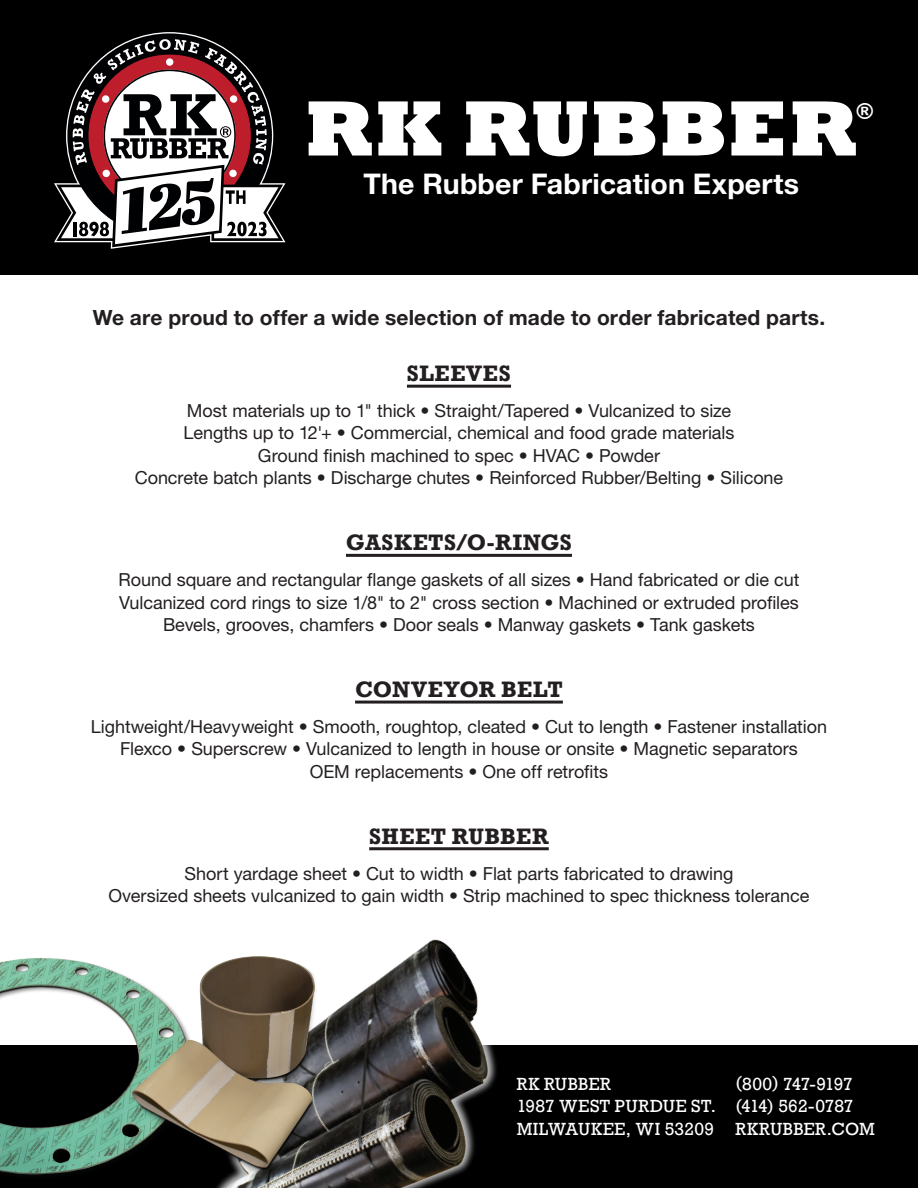
<style>
.page{position:relative;width:918px;height:1188px;background:#fff}
.page>*{position:absolute;margin:0;border:0;box-sizing:border-box;transform-origin:0 0}
.t1{font:800 79.65px "Rockwell";letter-spacing:.015em;color:#fff}
.t2{font:700 28.5px "Helvetica Neue LT Std";letter-spacing:.005em;color:#fff}
.t3{font:800 21.9px "Rockwell";color:#fff}
.t4{font:700 21px "Helvetica Neue LT Std";letter-spacing:.005em;color:#231f20}
.Body{font:700 21px "Rockwell";letter-spacing:.02em;color:#231f20}
.Body-2{font:700 21px "Rockwell";color:#231f20}
.Body-3{font:18px/22.5px "Helvetica Neue LT Std";letter-spacing:-.005em;color:#231f20;text-align:center}
.Body-4{font:16.5px/22.5px "Rockwell";letter-spacing:.015em;color:#fff}
.Body-5{font:16.5px/22.5px "Rockwell";letter-spacing:-.005em;color:#fff}
</style>
<div class="page">
<div style="left:0;top:1045px;width:918px;height:143px;background:#000001"></div>
<div style="left:0;top:0;width:918px;height:274px;background:#000001"></div>
<svg style="left:56px;top:39px;width:227px;height:208px"></svg>
<hr style="left:407px;top:385px;width:104px;height:3px;background:#231f20">
<hr style="left:346px;top:554px;width:226px;height:3px;background:#231f20">
<hr style="left:355px;top:701px;width:208px;height:3px;background:#231f20">
<hr style="left:369px;top:847px;width:180px;height:3px;background:#231f20">
<img style="left:371px;top:939px;width:126px;height:249px">
<img style="left:0;top:958px;width:109px;height:217px">
<img style="left:109px;top:956px;width:262px;height:232px">
<p class="t1" style="left:305px;top:83px;width:554px">RK RUBBER</p>
<p class="t3" style="left:856px;top:98px;width:19px">®</p>
<p class="t2" style="left:364px;top:166px;width:437px">The Rubber Fabrication Experts</p>
<p class="t4" style="left:93px;top:305px;width:734px">We are proud to offer a wide selection of made to order fabricated parts.</p>
<p class="Body" style="left:407px;top:360px;width:106px">SLEEVES</p>
<p class="Body-3" style="left:135px;top:399px;width:650px">Most materials up to 1" thick • Straight/Tapered • Vulcanized to size<br>Lengths up to 12'+ • Commercial, chemical and food grade materials<br>Ground finish machined to spec • HVAC • Powder<br>Concrete batch plants • Discharge chutes • Reinforced Rubber/Belting • Silicone</p>
<p class="Body" style="left:346px;top:529px;width:228px">GASKETS/O-RINGS</p>
<p class="Body-3" style="left:119px;top:568px;width:682px">Round square and rectangular flange gaskets of all sizes • Hand fabricated or die cut<br>Vulcanized cord rings to size 1/8" to 2" cross section • Machined or extruded profiles<br>Bevels, grooves, chamfers • Door seals • Manway gaskets • Tank gaskets</p>
<p class="Body-2" style="left:355px;top:676px;width:209px">CONVEYOR BELT</p>
<p class="Body-3" style="left:91px;top:715px;width:738px">Lightweight/Heavyweight • Smooth, roughtop, cleated • Cut to length • Fastener installation<br>Flexco • Superscrew • Vulcanized to length in house or onsite • Magnetic separators<br>OEM replacements • One off retrofits</p>
<p class="Body" style="left:369px;top:822px;width:181px">SHEET RUBBER</p>
<p class="Body-3" style="left:109px;top:862px;width:702px">Short yardage sheet • Cut to width • Flat parts fabricated to drawing<br>Oversized sheets vulcanized to gain width • Strip machined to spec thickness tolerance</p>
<p class="Body-4" style="left:517px;top:1073px;width:201px">RK RUBBER<br>1987 WEST PURDUE ST.<br>MILWAUKEE, WI 53209</p>
<p class="Body-5" style="left:736px;top:1073px;width:141px">(800) 747-9197 (414) 562-0787<br>RKRUBBER.COM</p>
</div>
